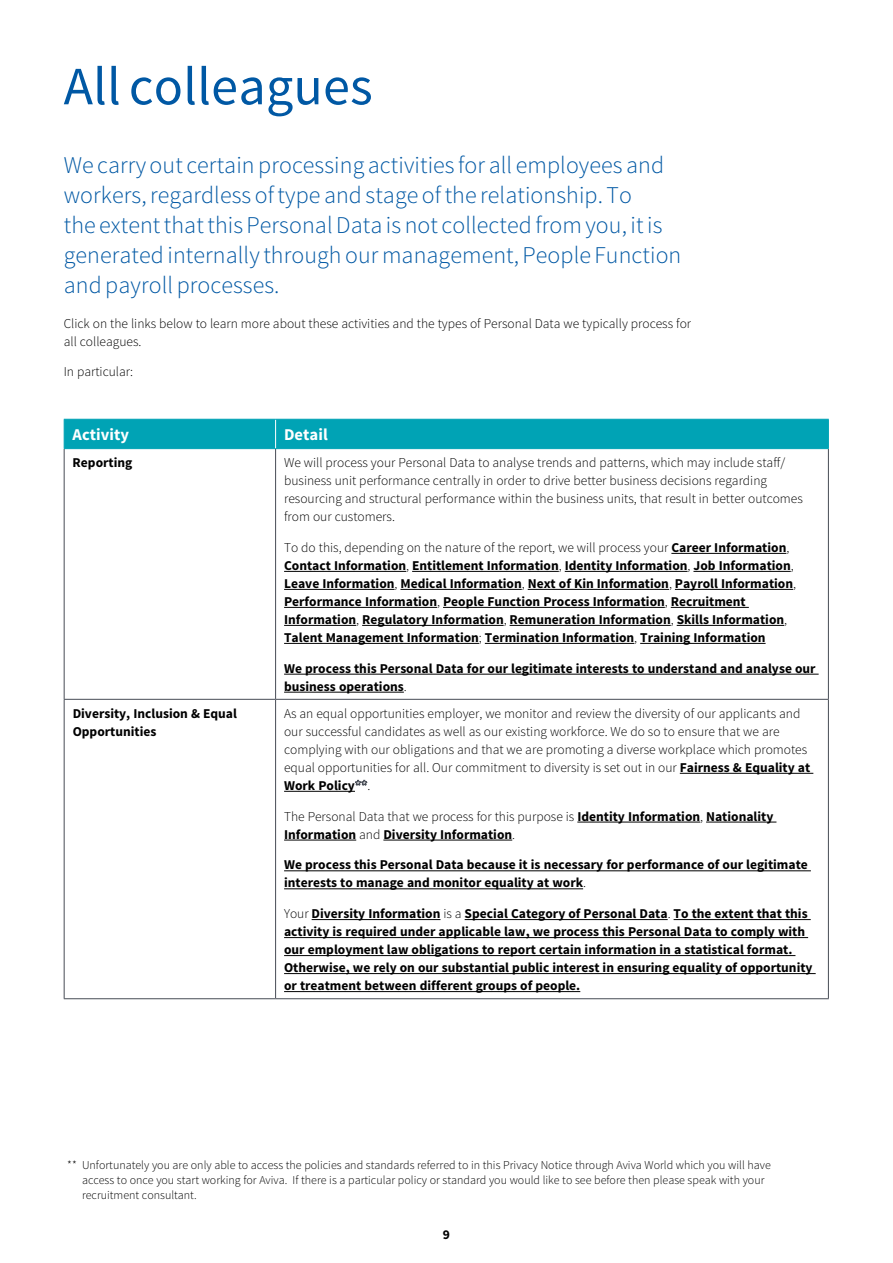
<style>
.page{position:relative;width:893px;height:1263px;background:#fff}
.page>*{position:absolute;margin:0;border:0;box-sizing:border-box;transform-origin:0 0}
.t1{font:54px "Source Sans Pro";letter-spacing:.005em;color:#0058a4}
.t2{font:300 24px/30px "Source Sans Pro";letter-spacing:.005em;color:#0058a4}
.t3{font:700 16.5px "Source Sans Pro";letter-spacing:.005em;color:#fff}
.t4{font:700 13.5px/18px "Source Sans Pro";color:#000}
.t5{font:300 13.5px/18px "Source Sans Pro";color:#000}
.t6{font:300 12px/15px "Source Sans Pro";color:#000}
.s1{font-weight:300}
.s2{font-weight:700}
</style>
<div class="page">
<hr style="left:64px;top:449px;width:1px;height:250px;background:#474c55">
<hr style="left:275px;top:449px;width:1px;height:250px;background:#474c55">
<hr style="left:828px;top:449px;width:1px;height:250px;background:#474c55">
<hr style="left:64px;top:699px;width:212px;height:1px;background:#474c55">
<hr style="left:64px;top:700px;width:1px;height:298px;background:#474c55">
<hr style="left:276px;top:699px;width:553px;height:1px;background:#474c55">
<hr style="left:275px;top:700px;width:1px;height:298px;background:#474c55">
<hr style="left:828px;top:700px;width:1px;height:298px;background:#474c55">
<hr style="left:64px;top:998px;width:212px;height:1px;background:#474c55">
<hr style="left:276px;top:998px;width:553px;height:1px;background:#474c55">
<div style="left:64px;top:419px;width:765px;height:29px;background:#00a3b5"></div>
<hr style="left:276px;top:419px;width:553px;height:1px;background:#00a3b5">
<hr style="left:64px;top:448px;width:212px;height:1px;background:#00a3b5">
<hr style="left:276px;top:448px;width:553px;height:1px;background:#00a3b5">
<hr style="left:671px;top:553px;width:115px;height:1px;background:#000">
<hr style="left:284px;top:571px;width:122px;height:1px;background:#000">
<hr style="left:412px;top:571px;width:147px;height:1px;background:#000">
<hr style="left:565px;top:571px;width:123px;height:1px;background:#000">
<hr style="left:693px;top:571px;width:98px;height:1px;background:#000">
<hr style="left:284px;top:589px;width:111px;height:1px;background:#000">
<hr style="left:400px;top:589px;width:122px;height:1px;background:#000">
<hr style="left:528px;top:589px;width:141px;height:1px;background:#000">
<hr style="left:675px;top:589px;width:118px;height:1px;background:#000">
<hr style="left:284px;top:607px;width:153px;height:1px;background:#000">
<hr style="left:443px;top:607px;width:222px;height:1px;background:#000">
<hr style="left:671px;top:607px;width:78px;height:1px;background:#000">
<hr style="left:284px;top:625px;width:72px;height:1px;background:#000">
<hr style="left:362px;top:625px;width:142px;height:1px;background:#000">
<hr style="left:510px;top:625px;width:161px;height:1px;background:#000">
<hr style="left:677px;top:625px;width:107px;height:1px;background:#000">
<hr style="left:284px;top:643px;width:195px;height:1px;background:#000">
<hr style="left:485px;top:643px;width:149px;height:1px;background:#000">
<hr style="left:640px;top:643px;width:126px;height:1px;background:#000">
<hr style="left:284px;top:674px;width:535px;height:1px;background:#000">
<hr style="left:284px;top:692px;width:120px;height:1px;background:#000">
<hr style="left:680px;top:773px;width:133px;height:1px;background:#000">
<hr style="left:284px;top:791px;width:71px;height:1px;background:#000">
<hr style="left:577px;top:822px;width:123px;height:1px;background:#000">
<hr style="left:706px;top:822px;width:70px;height:1px;background:#000">
<hr style="left:284px;top:840px;width:72px;height:1px;background:#000">
<hr style="left:383px;top:840px;width:129px;height:1px;background:#000">
<hr style="left:284px;top:870px;width:527px;height:1px;background:#000">
<hr style="left:284px;top:888px;width:299px;height:1px;background:#000">
<hr style="left:312px;top:919px;width:128px;height:1px;background:#000">
<hr style="left:465px;top:919px;width:203px;height:1px;background:#000">
<hr style="left:674px;top:919px;width:137px;height:1px;background:#000">
<hr style="left:284px;top:937px;width:524px;height:1px;background:#000">
<hr style="left:284px;top:955px;width:511px;height:1px;background:#000">
<hr style="left:284px;top:973px;width:532px;height:1px;background:#000">
<hr style="left:284px;top:991px;width:296px;height:1px;background:#000">
<svg style="left:355px;top:779px;width:13px;height:7px"></svg>
<h1 class="t1" style="left:64px;top:53px;width:310px">All colleagues</h1>
<p class="t2" style="left:64px;top:150px;width:619px">We carry out certain processing activities for all employees and workers, regardless of type and stage of the relationship. To<br>the extent that this Personal Data is not collected from you, it is generated internally through our management, People Function and payroll processes.</p>
<p class="t5" style="left:64px;top:314px;width:629px">Click on the links below to learn more about these activities and the types of Personal Data we typically process for all colleagues.</p>
<p class="t5" style="left:64px;top:363px;width:71px">In particular:</p>
<p class="t3" style="left:73px;top:424px;width:58px">Activity</p>
<p class="t3" style="left:284px;top:424px;width:45px">Detail</p>
<p class="t4" style="left:73px;top:454px;width:61px">Reporting</p>
<p class="t5" style="left:284px;top:454px;width:520px">We will process your Personal Data to analyse trends and patterns, which may include staff/ business unit performance centrally in order to drive better business decisions regarding resourcing and structural performance within the business units, that result in better outcomes from our customers.</p>
<p class="t4" style="left:284px;top:539px;width:513px"><span class="s1">To do this, depending on the nature of the report, we will process your</span> Career Information<span class="s1">, </span>Contact Information<span class="s1">,</span> Entitlement Information<span class="s1">,</span> Identity Information<span class="s1">,</span> Job Information<span class="s1">, </span>Leave Information<span class="s1">,</span> Medical Information<span class="s1">,</span> Next of Kin Information<span class="s1">,</span> Payroll Information<span class="s1">, </span>Performance Information<span class="s1">,</span> People Function Process Information<span class="s1">,</span> Recruitment Information<span class="s1">,</span> Regulatory Information<span class="s1">,</span> Remuneration Information<span class="s1">,</span> Skills Information<span class="s1">, </span>Talent Management Information<span class="s1">;</span> Termination Information<span class="s1">,</span> Training Information</p>
<p class="t4" style="left:284px;top:660px;width:533px">We process this Personal Data for our legitimate interests to understand and analyse our business operations<span class="s1">.</span></p>
<p class="t4" style="left:73px;top:705px;width:166px">Diversity, Inclusion &amp; Equal<br>Opportunities</p>
<p class="t5" style="left:284px;top:704px;width:528px">As an equal opportunities employer, we monitor and review the diversity of our applicants and our successful candidates as well as our existing workforce. We do so to ensure that we are complying with our obligations and that we are promoting a diverse workplace which promotes equal opportunities for all. Our commitment to diversity is set out in our <span class="s2">Fairness &amp; Equality at Work Policy</span> .</p>
<p class="t4" style="left:284px;top:808px;width:491px"><span class="s1">The Personal Data that we process for this purpose is</span> Identity Information<span class="s1">,</span> Nationality<br>Information <span class="s1">and</span> Diversity Information<span class="s1">.</span></p>
<p class="t4" style="left:284px;top:856px;width:525px">We process this Personal Data because it is necessary for performance of our legitimate interests to manage and monitor equality at work<span class="s1">.</span></p>
<p class="t4" style="left:284px;top:905px;width:530px"><span class="s1">Your</span> Diversity Information <span class="s1">is a</span> Special Category of Personal Data<span class="s1">.</span> To the extent that this activity is required under applicable law, we process this Personal Data to comply with our employment law obligations to report certain information in a statistical format.<br>Otherwise, we rely on our substantial public interest in ensuring equality of opportunity or treatment between different groups of people.</p>
<p class="t6" style="left:82px;top:1158px;width:690px;text-indent:-15px">** Unfortunately you are only able to access the policies and standards referred to in this Privacy Notice through Aviva World which you will have access to once you start working for Aviva. If there is a particular policy or standard you would like to see before then please speak with your recruitment consultant.</p>
<p class="t4" style="left:443px;top:1226px;width:9px">9</p>
</div>
